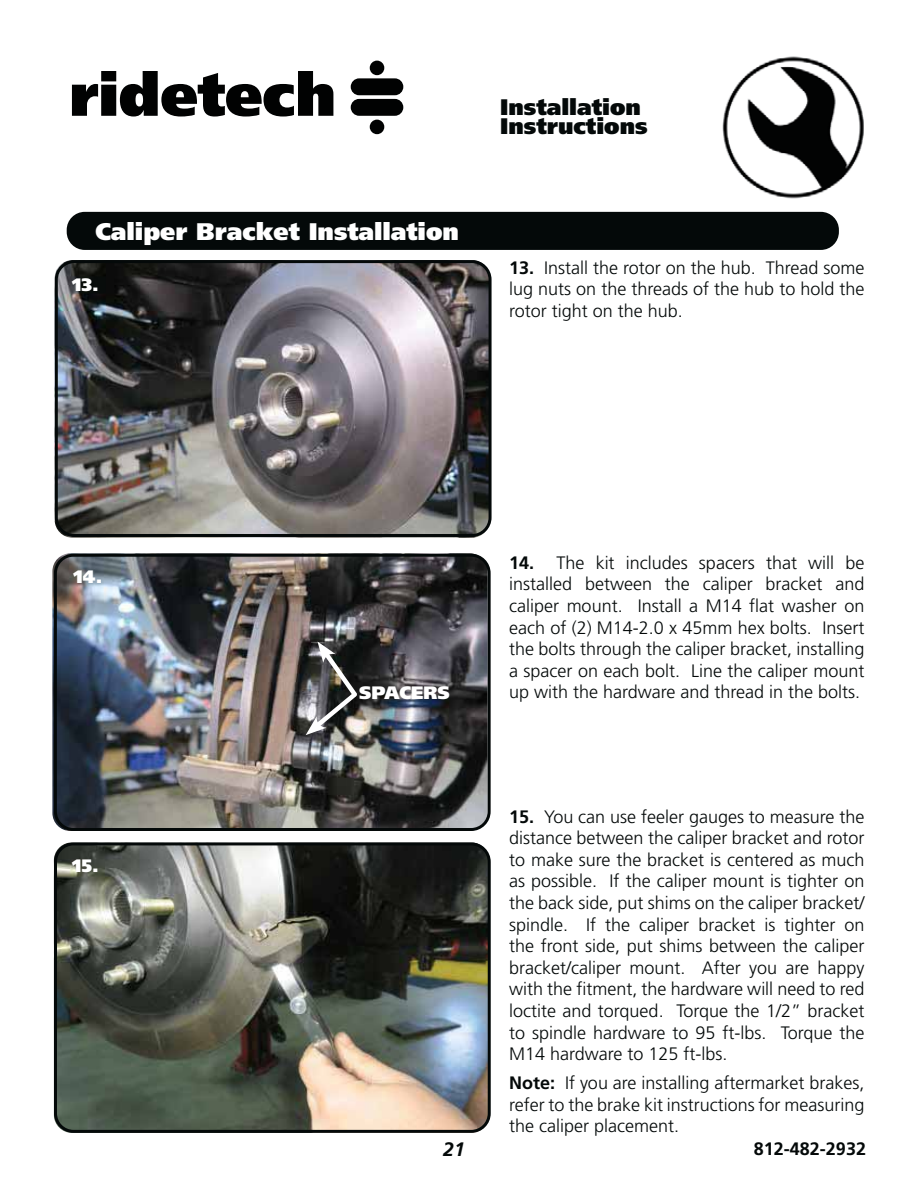
<style>
.page{position:relative;width:918px;height:1188px;background:#fff}
.page>*{position:absolute;margin:0;border:0;box-sizing:border-box;transform-origin:0 0}
.t1{font:900 24px "Frutiger LT Pro";color:#fff}
.t2{font:900 22.5px/19.5px "Frutiger LT Pro";color:#040909}
.t3{font:italic 700 19.5px "Frutiger LT Pro";color:#040909}
.t4{font:300 18px/21.6px "Frutiger LT Pro";color:#040909;text-align:justify}
.t5{font:900 18px "Frutiger LT Pro";color:#fff}
.t6{font:700 18px "Frutiger LT Pro";color:#040909}
.s1{font-weight:700}
</style>
<div class="page">
<img style="left:722px;top:56px;width:142px;height:143px">
<svg style="left:72px;top:71px;width:261px;height:46px"></svg>
<div style="left:351px;top:78px;width:52px;height:17px;background:#010202;border-radius:8px"></div>
<div style="left:351px;top:99px;width:52px;height:17px;background:#010202;border-radius:8px"></div>
<div style="left:370px;top:61px;width:14px;height:14px;background:#010202;border-radius:50%"></div>
<div style="left:370px;top:120px;width:14px;height:14px;background:#010202;border-radius:50%"></div>
<img style="left:54px;top:846px;width:433px;height:287px">
<img style="left:52px;top:553px;width:436px;height:278px;border-radius:18px">
<img style="left:55px;top:260px;width:435px;height:278px;border-radius:18px">
<div style="left:67px;top:212px;width:772px;height:38px;background:#040909;border-radius:18px"></div>
<div style="left:55px;top:260px;width:437px;height:277px;border:3px solid #040909;border-radius:18px"></div>
<div style="left:54px;top:554px;width:437px;height:277px;border:3px solid #040909;border-radius:18px"></div>
<div style="left:54px;top:842px;width:437px;height:291px;border:3px solid #040909;border-radius:18px"></div>
<svg style="left:306px;top:642px;width:55px;height:93px;background:#5f5f5f"></svg>
<h1 class="t1" style="left:95px;top:221px;width:365px">Caliper Bracket Installation</h1>
<p class="t5" style="left:72px;top:277px;width:28px">13.</p>
<p class="t2" style="left:500px;top:98px;width:149px">Installation<br>Instructions</p>
<p class="t4" style="left:509px;top:257px;width:357px"><span class="s1">13.</span> Install the rotor on the hub. Thread some lug nuts on the threads of the hub to hold the rotor tight on the hub.</p>
<p class="t5" style="left:74px;top:569px;width:30px">14.</p>
<p class="t5" style="left:72px;top:858px;width:28px">15.</p>
<p class="t5" style="left:359px;top:685px;width:92px">SPACERS</p>
<p class="t4" style="left:509px;top:553px;width:357px"><span class="s1">14.</span> The kit includes spacers that will be installed between the caliper bracket and caliper mount. Install a M14 flat washer on each of (2) M14-2.0 x 45mm hex bolts. Insert the bolts through the caliper bracket, installing a spacer on each bolt. Line the caliper mount up with the hardware and thread in the bolts.</p>
<p class="t4" style="left:509px;top:806px;width:357px"><span class="s1">15.</span> You can use feeler gauges to measure the distance between the caliper bracket and rotor to make sure the bracket is centered as much as possible. If the caliper mount is tighter on the back side, put shims on the caliper bracket/ spindle. If the caliper bracket is tighter on the front side, put shims between the caliper bracket/caliper mount. After you are happy with the fitment, the hardware will need to red loctite and torqued. Torque the 1/2” bracket to spindle hardware to 95 ft-lbs. Torque the M14 hardware to 125 ft-lbs.</p>
<p class="t4" style="left:509px;top:1073px;width:357px"><span class="s1">Note:</span> If you are installing aftermarket brakes, refer to the brake kit instructions for measuring the caliper placement.</p>
<p class="t3" style="left:443px;top:1141px;width:23px">21</p>
<p class="t6" style="left:754px;top:1141px;width:114px">812-482-2932</p>
</div>
